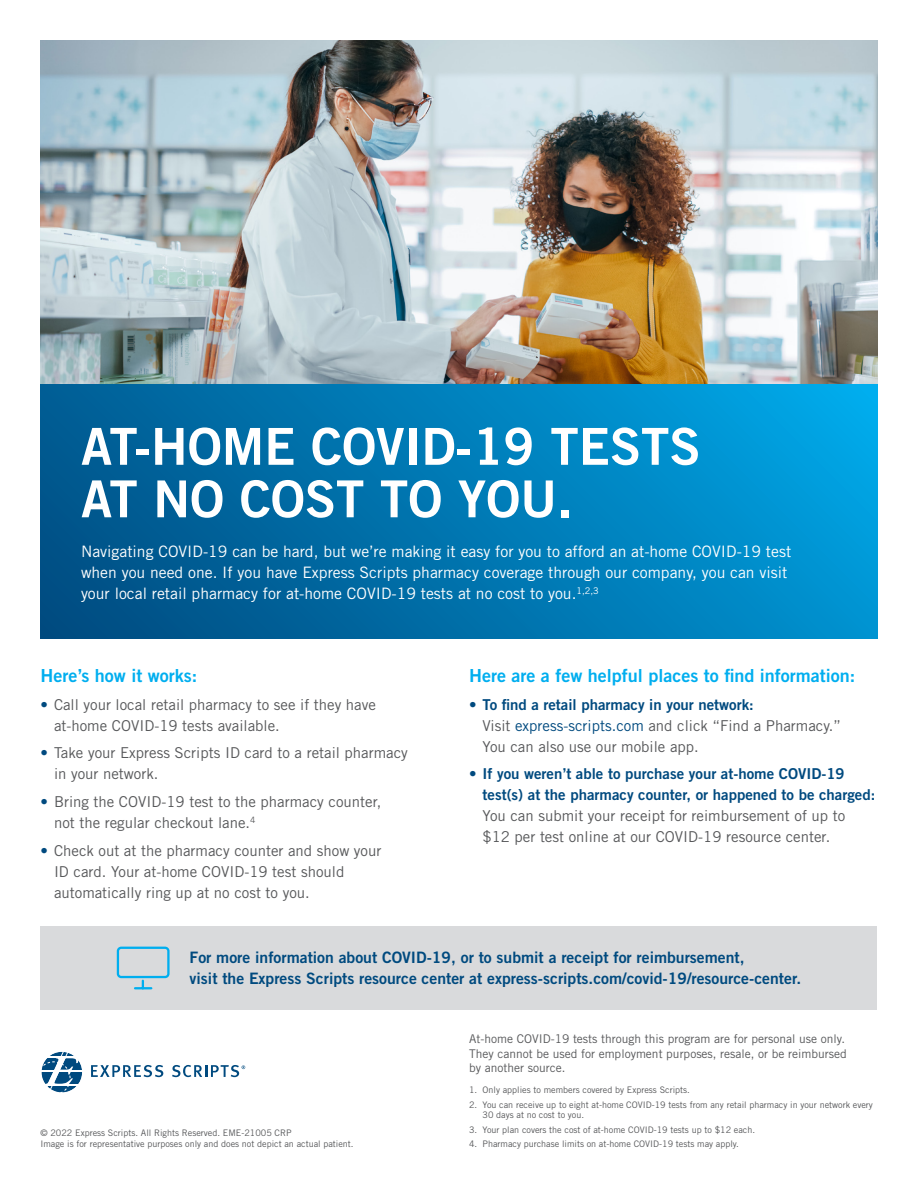
<style>
.page{position:relative;width:918px;height:1188px;background:#fff}
.page>*{position:absolute;margin:0;border:0;box-sizing:border-box;transform-origin:0 0}
.t1{font:51px "Trade Gothic Bold Two";color:#fff}
.t2{font:18px "Trade Gothic Bold Two";color:#00aeef}
.t3{font:15.75px/21px "Trade Gothic";color:#fff}
.t4{font:15.75px/21px "Trade Gothic Bold Two";color:#004a7f}
.t5{font:15px/21px "Trade Gothic";color:#57585a}
.t6{font:15px/21px "Trade Gothic Bold Two";color:#004a7f}
.t7{font:12px/14.4px "Trade Gothic";color:#57585a}
.t8{font:9px/10.8px "Trade Gothic";color:#57585a}
.s1{color:#004a7f}
.s2{font-family:"Trade Gothic Bold Two";color:#004a7f}
.s3{font-family:"Trade Gothic";color:#57585a}
</style>
<div class="page">
<img style="left:40px;top:40px;width:837px;height:344px">
<div style="left:40px;top:384px;width:838px;height:255px;background:linear-gradient(to right,#005288,#009fde)"></div>
<svg style="left:91px;top:1065px;width:72px;height:12px"></svg>
<svg style="left:172px;top:1065px;width:73px;height:12px"></svg>
<svg style="left:41px;top:1051px;width:41px;height:42px"></svg>
<div style="left:40px;top:926px;width:837px;height:84px;background:#d9dadc"></div>
<svg style="left:116px;top:945px;width:55px;height:46px"></svg>
<p class="t1" style="left:81px;top:415px;width:621px">AT-HOME COVID-19 TESTS</p>
<p class="t1" style="left:81px;top:467px;width:493px">AT NO COST TO YOU.</p>
<p class="t3" style="left:81px;top:541px;width:712px">Navigating COVID-19 can be hard, but we’re making it easy for you to afford an at-home COVID-19 test when you need one. If you have Express Scripts pharmacy coverage through our company, you can visit your local retail pharmacy for at-home COVID-19 tests at no cost to you.<sup>1,2,3</sup></p>
<p class="t2" style="left:40px;top:664px;width:158px">Here’s how it works:</p>
<p class="t5" style="left:54px;top:694px;width:323px;text-indent:-14px"><span class="s1">•</span> Call your local retail pharmacy to see if they have at-home COVID-19 tests available.</p>
<p class="t5" style="left:54px;top:742px;width:355px;text-indent:-14px"><span class="s1">•</span> Take your Express Scripts ID card to a retail pharmacy in your network.</p>
<p class="t5" style="left:54px;top:791px;width:329px;text-indent:-14px"><span class="s1">•</span> Bring the COVID-19 test to the pharmacy counter, not the regular checkout lane.<sup>4</sup></p>
<p class="t5" style="left:54px;top:840px;width:329px;text-indent:-14px"><span class="s1">•</span> Check out at the pharmacy counter and show your<br>ID card. Your at-home COVID-19 test should automatically ring up at no cost to you.</p>
<p class="t2" style="left:469px;top:664px;width:388px">Here are a few helpful places to find information:</p>
<p class="t5" style="left:483px;top:694px;width:360px;text-indent:-14px"><span class="s2">• To find a retail pharmacy in your network:<br></span>Visit <span class="s1">express-scripts.com</span> and click “Find a Pharmacy.”<br>You can also use our mobile app.</p>
<p class="t6" style="left:483px;top:763px;width:394px;text-indent:-14px">• If you weren’t able to purchase your at-home COVID-19 test(s) at the pharmacy counter, or happened to be charged:<br><span class="s3">You can submit your receipt for reimbursement of up to $12 per test online at our COVID-19 resource center.</span></p>
<p class="t4" style="left:190px;top:946px;width:613px">For more information about COVID-19, or to submit a receipt for reimbursement,<br>visit the Express Scripts resource center at express-scripts.com/covid-19/resource-center.</p>
<p class="t8" style="left:40px;top:1127px;width:315px">© 2022 Express Scripts. All Rights Reserved. EME-21005 CRP<br>Image is for representative purposes only and does not depict an actual patient.</p>
<p class="t7" style="left:469px;top:1032px;width:379px">At-home COVID-19 tests through this program are for personal use only.<br>They cannot be used for employment purposes, resale, or be reimbursed by another source.</p>
<p class="t8" style="left:469px;top:1085px;width:222px">1. Only applies to members covered by Express Scripts.</p>
<p class="t8" style="left:483px;top:1099px;width:392px;text-indent:-14px">2. You can receive up to eight at-home COVID-19 tests from any retail pharmacy in your network every<br>30 days at no cost to you.</p>
<p class="t8" style="left:469px;top:1124px;width:288px">3. Your plan covers the cost of at-home COVID-19 tests up to $12 each.</p>
<p class="t8" style="left:469px;top:1138px;width:272px">4. Pharmacy purchase limits on at-home COVID-19 tests may apply.</p>
</div>
